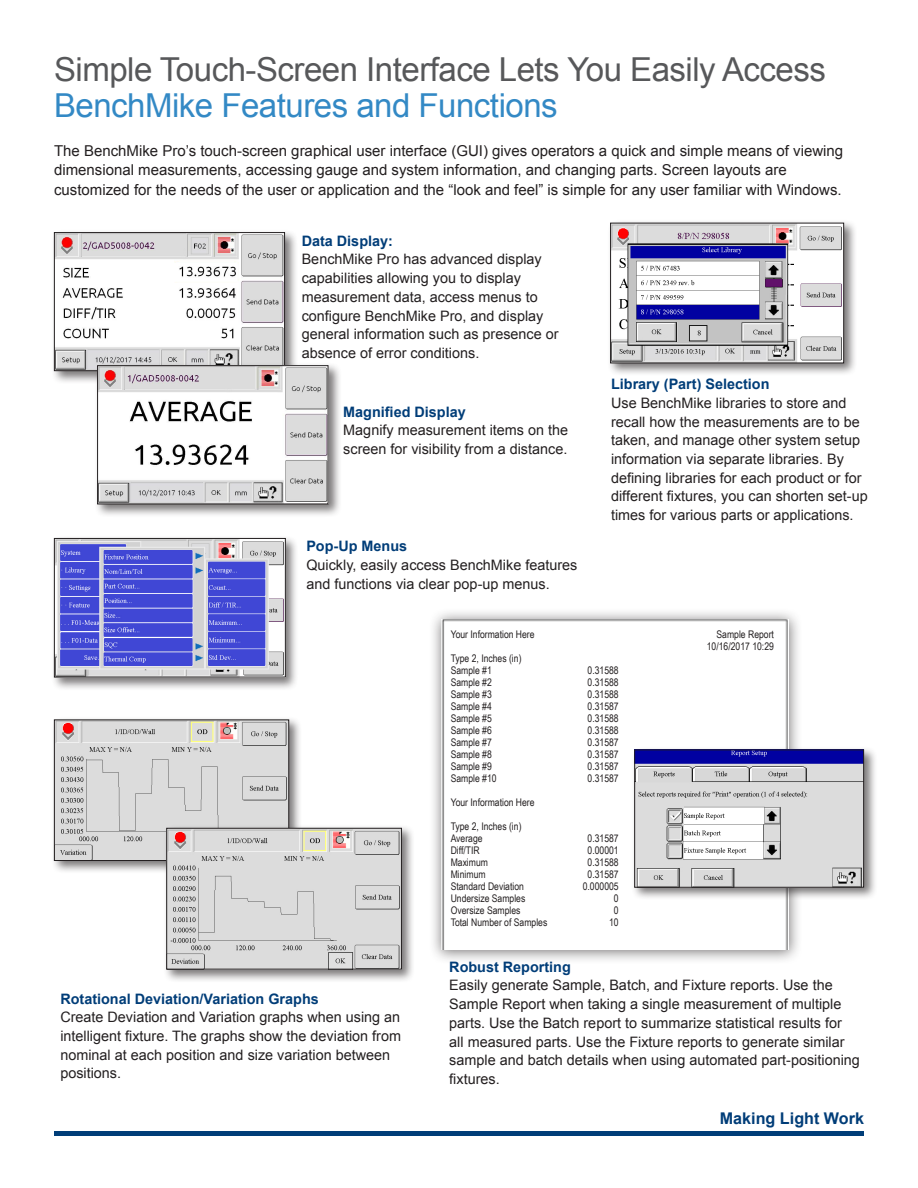
<style>
.page{position:relative;width:918px;height:1188px;background:#fff}
.page>*{position:absolute;margin:0;border:0;box-sizing:border-box;transform-origin:0 0}
.t1{font:33px "Arial";letter-spacing:-.015em;color:#57585a}
.t2{font:33px "Arial";letter-spacing:-.015em;color:#3389c5}
.t3{font:700 16.2px "Arial";color:#003d78}
.t4{font:15px/19.5px "Arial";color:#231f20}
.t5{font:14.4px/18.8px "Arial";color:#231f20}
.t6{font:700 14.4px "Arial";color:#003d78}
.t7{font:10.5px/12px "Arial Narrow";color:#231f20}
</style>
<div class="page">
<div style="left:51px;top:229px;width:247px;height:155px;background:#231f20;opacity:.6"></div>
<img style="left:56px;top:234px;width:227px;height:135px">
<div style="left:54px;top:232px;width:231px;height:139px;border:1px solid #231f20"></div>
<div style="left:94px;top:362px;width:248px;height:156px;background:#231f20;opacity:.6"></div>
<img style="left:99px;top:367px;width:227px;height:135px">
<div style="left:97px;top:365px;width:231px;height:139px;border:1px solid #231f20"></div>
<div style="left:51px;top:535px;width:248px;height:156px;background:#231f20;opacity:.6"></div>
<img style="left:56px;top:540px;width:228px;height:135px">
<div style="left:54px;top:538px;width:232px;height:139px;border:1px solid #231f20"></div>
<div style="left:51px;top:716px;width:251px;height:158px;background:#231f20;opacity:.6"></div>
<img style="left:56px;top:722px;width:231px;height:137px">
<div style="left:54px;top:720px;width:235px;height:141px;border:1px solid #231f20"></div>
<div style="left:163px;top:825px;width:252px;height:158px;background:#231f20;opacity:.6"></div>
<img style="left:168px;top:830px;width:232px;height:138px">
<div style="left:166px;top:828px;width:236px;height:142px;border:1px solid #231f20"></div>
<div style="left:607px;top:219px;width:250px;height:158px;background:#231f20;opacity:.6"></div>
<img style="left:612px;top:225px;width:230px;height:136px">
<div style="left:610px;top:223px;width:234px;height:140px;border:1px solid #231f20"></div>
<hr style="left:54px;top:1131px;width:810px;height:4px;background:#003d78">
<div style="left:429px;top:607px;width:374px;height:357px;background:#231f20;opacity:.6"></div>
<img style="left:441px;top:620px;width:348px;height:330px">
<div style="left:447px;top:624px;width:336px;height:326px;background:#fff"></div>
<div style="left:631px;top:746px;width:246px;height:155px;background:#231f20;opacity:.6"></div>
<img style="left:636px;top:752px;width:226px;height:134px">
<div style="left:634px;top:750px;width:230px;height:138px;border:1px solid #231f20"></div>
<h1 class="t1" style="left:54px;top:48px;width:774px">Simple Touch-Screen Interface Lets You Easily Access</h1>
<h1 class="t2" style="left:54px;top:84px;width:505px">BenchMike Features and Functions</h1>
<p class="t4" style="left:54px;top:141px;width:791px">The BenchMike Pro’s touch-screen graphical user interface (GUI) gives operators a quick and simple means of viewing dimensional measurements, accessing gauge and system information, and changing parts. Screen layouts are customized for the needs of the user or application and the “look and feel” is simple for any user familiar with Windows.</p>
<p class="t6" style="left:302px;top:231px;width:93px">Data Display:</p>
<p class="t5" style="left:302px;top:250px;width:258px">BenchMike Pro has advanced display capabilities allowing you to display measurement data, access menus to configure BenchMike Pro, and display general information such as presence or absence of error conditions.</p>
<p class="t6" style="left:343px;top:402px;width:124px">Magnified Display</p>
<p class="t5" style="left:343px;top:421px;width:226px">Magnify measurement items on the screen for visibility from a distance.</p>
<p class="t6" style="left:306px;top:536px;width:102px">Pop-Up Menus</p>
<p class="t5" style="left:306px;top:556px;width:273px">Quickly, easily access BenchMike features and functions via clear pop-up menus.</p>
<p class="t6" style="left:611px;top:374px;width:160px">Library (Part) Selection</p>
<p class="t5" style="left:611px;top:394px;width:258px">Use BenchMike libraries to store and recall how the measurements are to be taken, and manage other system setup information via separate libraries. By defining libraries for each product or for different fixtures, you can shorten set-up times for various parts or applications.</p>
<p class="t7" style="left:451px;top:627px;width:85px">Your Information Here</p>
<p class="t7" style="left:707px;top:627px;width:69px;text-align:right">Sample Report<br>10/16/2017 10:29</p>
<p class="t7" style="left:451px;top:651px;width:72px">Type 2, Inches (in)<br>Sample #1</p>
<p class="t7" style="left:588px;top:663px;width:33px">0.31588</p>
<p class="t7" style="left:451px;top:675px;width:43px">Sample #2</p>
<p class="t7" style="left:588px;top:675px;width:33px">0.31588</p>
<p class="t7" style="left:451px;top:687px;width:43px">Sample #3</p>
<p class="t7" style="left:588px;top:687px;width:33px">0.31588</p>
<p class="t7" style="left:451px;top:699px;width:43px">Sample #4</p>
<p class="t7" style="left:588px;top:699px;width:33px">0.31587</p>
<p class="t7" style="left:451px;top:711px;width:43px">Sample #5</p>
<p class="t7" style="left:588px;top:711px;width:33px">0.31588</p>
<p class="t7" style="left:451px;top:723px;width:43px">Sample #6</p>
<p class="t7" style="left:588px;top:723px;width:33px">0.31588</p>
<p class="t7" style="left:451px;top:735px;width:43px">Sample #7</p>
<p class="t7" style="left:588px;top:735px;width:33px">0.31587</p>
<p class="t7" style="left:451px;top:747px;width:43px">Sample #8</p>
<p class="t7" style="left:588px;top:747px;width:33px">0.31587</p>
<p class="t7" style="left:451px;top:759px;width:43px">Sample #9</p>
<p class="t7" style="left:588px;top:759px;width:33px">0.31587</p>
<p class="t7" style="left:451px;top:771px;width:47px">Sample #10</p>
<p class="t7" style="left:588px;top:771px;width:33px">0.31587</p>
<p class="t7" style="left:451px;top:795px;width:85px">Your Information Here</p>
<p class="t7" style="left:451px;top:819px;width:72px">Type 2, Inches (in)<br>Average</p>
<p class="t7" style="left:588px;top:831px;width:33px">0.31587</p>
<p class="t6" style="left:60px;top:989px;width:260px">Rotational Deviation/Variation Graphs</p>
<p class="t5" style="left:60px;top:1008px;width:342px">Create Deviation and Variation graphs when using an intelligent fixture. The graphs show the deviation from nominal at each position and size variation between positions.</p>
<p class="t7" style="left:451px;top:843px;width:31px">Diff/TIR</p>
<p class="t7" style="left:588px;top:843px;width:33px">0.00001</p>
<p class="t7" style="left:451px;top:855px;width:39px">Maximum</p>
<p class="t7" style="left:588px;top:855px;width:33px">0.31588</p>
<p class="t7" style="left:451px;top:867px;width:36px">Minimum</p>
<p class="t7" style="left:588px;top:867px;width:33px">0.31587</p>
<p class="t7" style="left:451px;top:879px;width:75px">Standard Deviation</p>
<p class="t7" style="left:583px;top:879px;width:37px">0.000005</p>
<p class="t7" style="left:451px;top:891px;width:76px">Undersize Samples</p>
<p class="t7" style="left:614px;top:891px;width:6px">0</p>
<p class="t7" style="left:451px;top:903px;width:71px">Oversize Samples</p>
<p class="t7" style="left:614px;top:903px;width:6px">0</p>
<p class="t7" style="left:451px;top:916px;width:98px">Total Number of Samples</p>
<p class="t7" style="left:609px;top:916px;width:11px">10</p>
<p class="t6" style="left:449px;top:957px;width:123px">Robust Reporting</p>
<p class="t5" style="left:449px;top:976px;width:412px">Easily generate Sample, Batch, and Fixture reports. Use the Sample Report when taking a single measurement of multiple parts. Use the Batch report to summarize statistical results for all measured parts. Use the Fixture reports to generate similar sample and batch details when using automated part-positioning fixtures.</p>
<p class="t3" style="left:720px;top:1107px;width:146px">Making Light Work</p>
</div>
